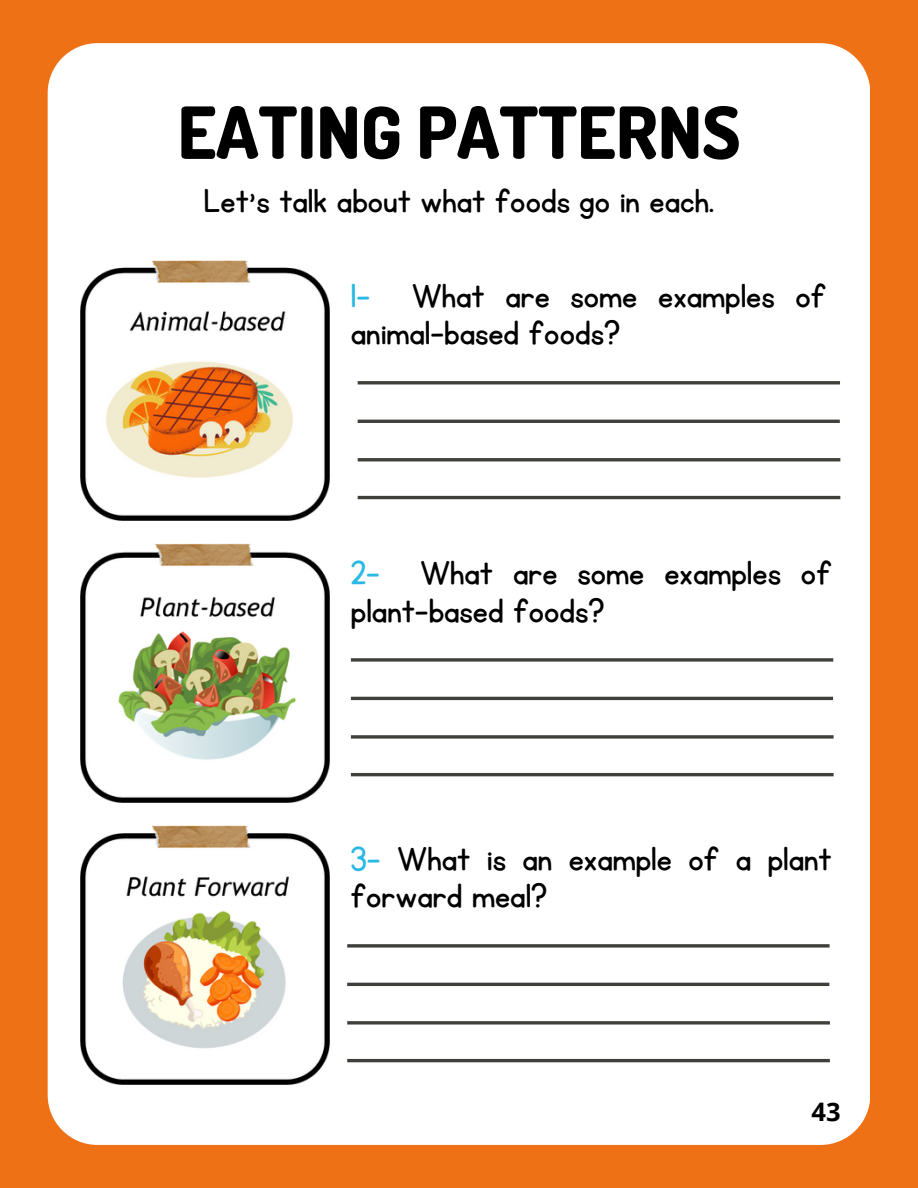
<style>
.page{position:relative;width:918px;height:1188px;background:#ef7116}
.page>*{position:absolute;margin:0;border:0;box-sizing:border-box;transform-origin:0 0}
.t1{font:800 71.85px "Dosis";color:#000}
.t2{font:39px/37px "KG Primary Penmanship";color:#000}
.t3{font:700 25.5px "Open Sans";color:#000}
.s1{color:#2ab9e4}
</style>
<div class="page">
<div style="left:48px;top:43px;width:822px;height:1102px;background:#fff;border-radius:50px"></div>
<hr style="left:358px;top:381px;width:482px;height:3px;background:#3f3f3c">
<hr style="left:358px;top:420px;width:482px;height:3px;background:#3f3f3c">
<hr style="left:358px;top:458px;width:482px;height:3px;background:#3f3f3c">
<img style="left:80px;top:260px;width:250px;height:260px">
<img style="left:80px;top:543px;width:250px;height:259px">
<img style="left:80px;top:825px;width:250px;height:259px">
<hr style="left:358px;top:496px;width:482px;height:3px;background:#3f3f3c">
<svg style="left:351px;top:658px;width:482px;height:4px;background:#5c5c5a"></svg>
<hr style="left:351px;top:697px;width:482px;height:3px;background:#3f3f3c">
<svg style="left:351px;top:735px;width:483px;height:4px;background:#5c5c5a"></svg>
<hr style="left:351px;top:773px;width:483px;height:3px;background:#3f3f3c">
<svg style="left:347px;top:944px;width:483px;height:4px;background:#5c5c5a"></svg>
<hr style="left:347px;top:983px;width:482px;height:3px;background:#3f3f3c">
<svg style="left:347px;top:1021px;width:483px;height:4px;background:#5c5c5a"></svg>
<hr style="left:347px;top:1059px;width:483px;height:3px;background:#3f3f3c">
<p class="t1" style="left:178px;top:85px;width:564px">EATING PATTERNS</p>
<p class="t2" style="left:204px;top:184px;width:512px">Let's talk about what foods go in each.</p>
<p class="t2" style="left:351px;top:278px;width:477px"><span class="s1">1-</span> What are some examples of animal-based foods?</p>
<p class="t2" style="left:351px;top:556px;width:482px"><span class="s1">2-</span> What are some examples of plant-based foods?</p>
<p class="t2" style="left:351px;top:842px;width:482px"><span class="s1">3-</span> What is an example of a plant forward meal?</p>
<p class="t3" style="left:812px;top:1093px;width:31px">43</p>
</div>
